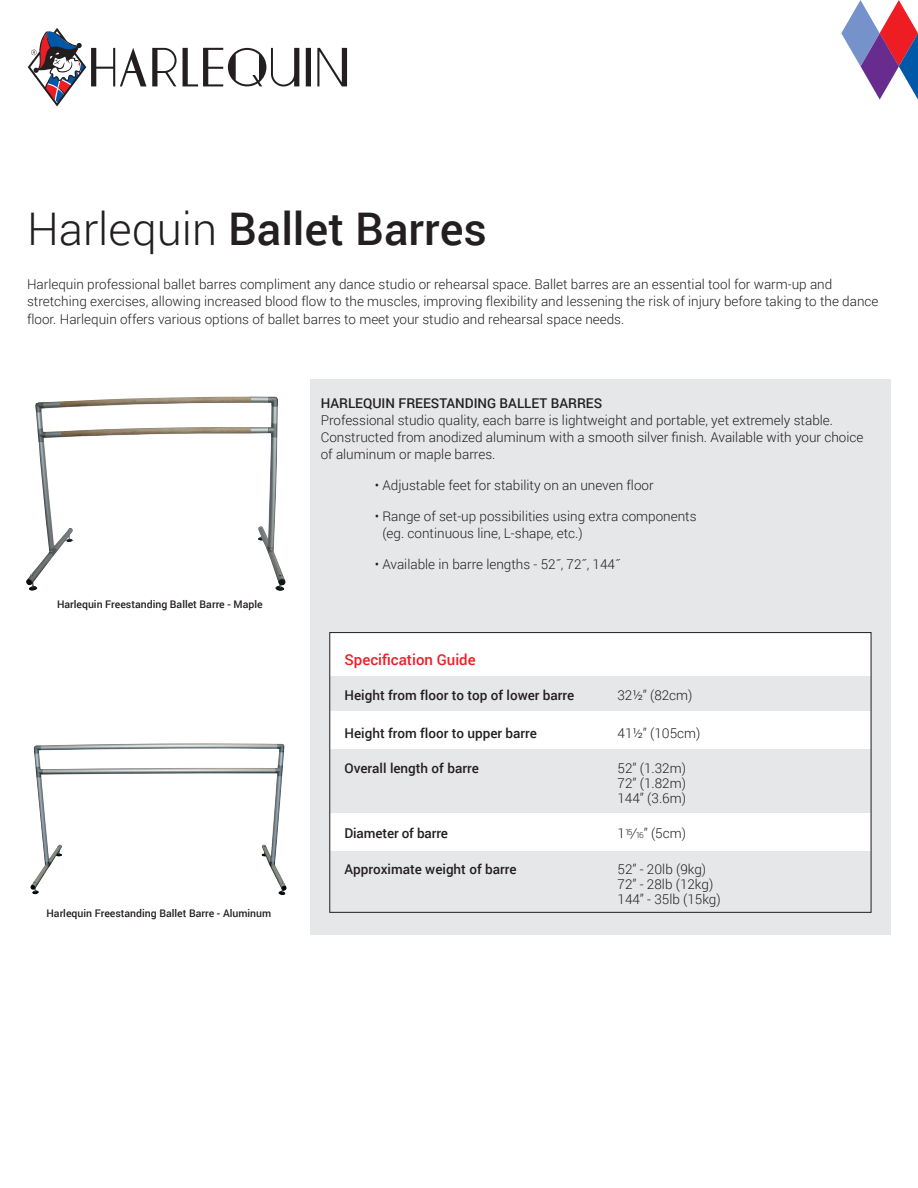
<style>
.page{position:relative;width:918px;height:1188px;background:#fff}
.page>*{position:absolute;margin:0;border:0;box-sizing:border-box;transform-origin:0 0}
.t1{font:500 45px "Roboto";color:#231f20}
.t2{font:500 15px "Roboto";color:#ee1d23}
.t3{font:300 13.5px/17.2px "Roboto";color:#231f20}
.t4{font:500 13.5px "Roboto";color:#231f20}
.t5{font:500 10.5px "Roboto";color:#231f20}
.s1{font-weight:300}
.s2{font-style:italic}
.s3{font-size:8.25px}
</style>
<div class="page">
<div style="left:310px;top:379px;width:581px;height:555px;background:#e6e7e9"></div>
<div style="left:310px;top:870px;width:581px;height:65px;background:#e6e7e9"></div>
<img style="left:26px;top:397px;width:260px;height:194px">
<img style="left:30px;top:743px;width:257px;height:152px">
<div style="left:330px;top:633px;width:541px;height:42px;background:#fff"></div>
<div style="left:330px;top:711px;width:541px;height:38px;background:#fff"></div>
<div style="left:330px;top:813px;width:541px;height:37px;background:#fff"></div>
<div style="left:329px;top:632px;width:542px;height:281px;border:1px solid #231f20"></div>
<svg style="left:317px;top:48px;width:30px;height:38px"></svg>
<svg style="left:306px;top:48px;width:5px;height:38px"></svg>
<svg style="left:27px;top:28px;width:150px;height:79px"></svg>
<svg style="left:183px;top:48px;width:116px;height:39px"></svg>
<svg style="left:841px;top:0;width:77px;height:100px"></svg>
<h1 class="t1" style="left:27px;top:197px;width:461px"><span class="s1">Harlequin</span> Ballet Barres</h1>
<p class="t3" style="left:27px;top:275px;width:853px">Harlequin professional ballet barres compliment any dance studio or rehearsal space. Ballet barres are an essential tool for warm-up and stretching exercises, allowing increased blood flow to the muscles, improving flexibility and lessening the risk of injury before taking to the dance floor. Harlequin offers various options of ballet barres to meet your studio and rehearsal space needs.</p>
<p class="t5" style="left:57px;top:597px;width:207px">Harlequin Freestanding Ballet Barre - Maple</p>
<p class="t5" style="left:46px;top:906px;width:226px">Harlequin Freestanding Ballet Barre - Aluminum</p>
<p class="t4" style="left:321px;top:393px;width:283px">HARLEQUIN FREESTANDING BALLET BARRES</p>
<p class="t3" style="left:321px;top:411px;width:544px">Professional studio quality, each barre is lightweight and portable, yet extremely stable.<br>Constructed from anodized aluminum with a smooth silver finish. Available with your choice of aluminum or maple barres.</p>
<p class="t3" style="left:375px;top:476px;width:280px">• Adjustable feet for stability on an uneven floor</p>
<p class="t3" style="left:382px;top:507px;width:316px;text-indent:-8px">• Range of set-up possibilities using extra components (eg. continuous line, L-shape, etc.)</p>
<p class="t3" style="left:375px;top:555px;width:247px">• Available in barre lengths - 52˝, 72˝, 144˝</p>
<p class="t2" style="left:345px;top:649px;width:133px">Specification Guide</p>
<p class="t4" style="left:345px;top:686px;width:231px">Height from floor to top of lower barre</p>
<p class="t3" style="left:618px;top:687px;width:77px">32½” (82cm)</p>
<p class="t4" style="left:345px;top:724px;width:194px">Height from floor to upper barre</p>
<p class="t3" style="left:618px;top:724px;width:84px">41½” (105cm)</p>
<p class="t4" style="left:345px;top:759px;width:136px">Overall length of barre</p>
<p class="t3" style="left:618px;top:760px;width:70px;line-height:15px;text-align:justify">52” (1.32m)<br>72” (1.82m)<br>144” (3.6m)</p>
<p class="t4" style="left:345px;top:824px;width:105px">Diameter of barre</p>
<p class="t3" style="left:617px;top:825px;width:70px">1<sup>15</sup><span class="s2">/</span><span class="s3">16</span>” (5cm)</p>
<p class="t4" style="left:345px;top:859px;width:174px">Approximate weight of barre</p>
<p class="t3" style="left:618px;top:861px;width:105px;line-height:15px">52” - 20lb (9kg)<br>72” - 28lb (12kg)<br>144” - 35lb (15kg)</p>
</div>
